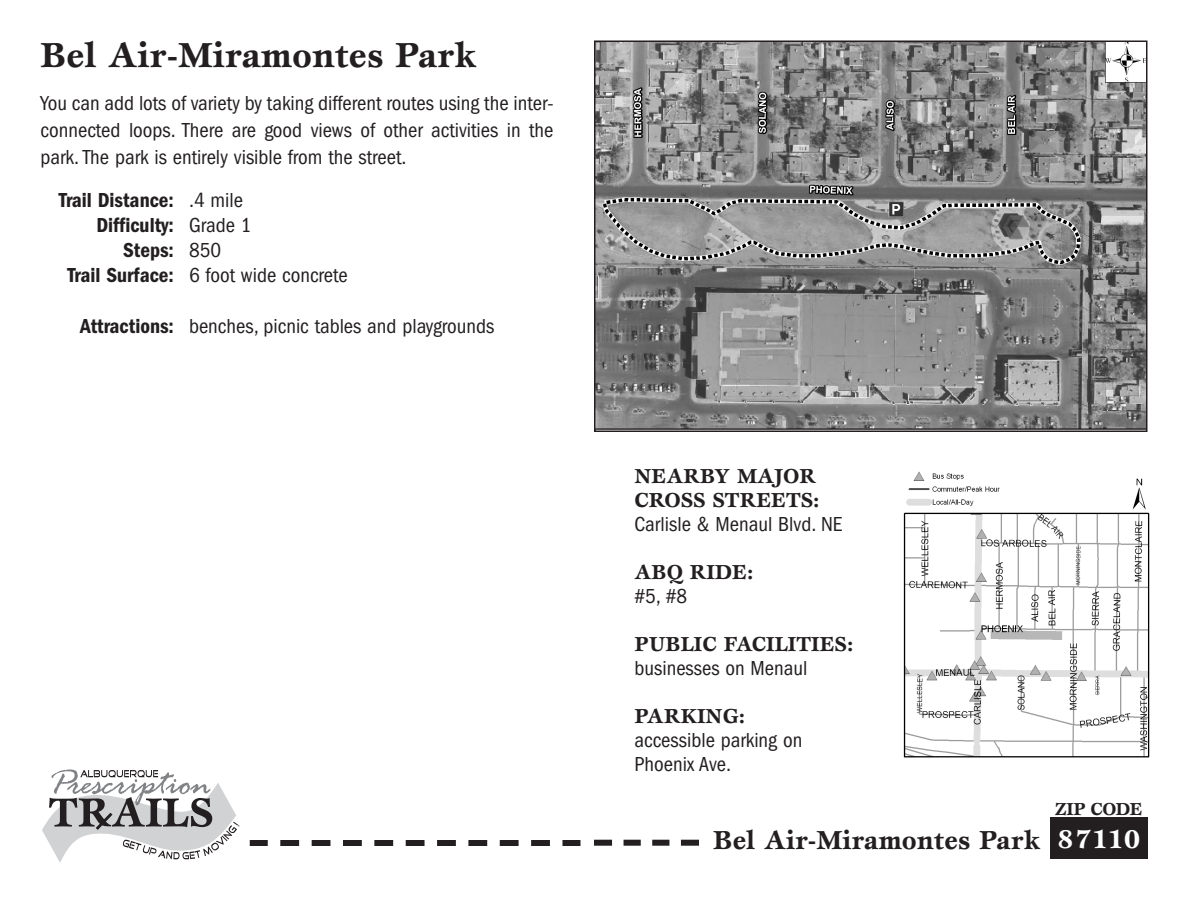
<style>
.page{position:relative;width:1188px;height:918px;background:#fff}
.page>*{position:absolute;margin:0;border:0;box-sizing:border-box;transform-origin:0 0}
.t1{font:700 36px "Esprit";color:#231f20}
.t2{font:700 27px "Esprit";color:#231f20}
.t3{font:condensed 21px/27px "Franklin Gothic";color:#231f20;text-align:justify}
.t4{font:700 21px/24px "Esprit";color:#231f20}
.t5{font:600 condensed 21px "Franklin Gothic";color:#231f20}
.t6{font:700 18px "Esprit";letter-spacing:-.03em;color:#231f20}
.s1{font-weight:400}
.s2{font-weight:600}
.s3{color:#fff}
</style>
<div class="page">
<svg style="left:280px;top:840px;width:270px;height:6px"></svg>
<div style="left:562px;top:840px;width:18px;height:6px;background:#231f20"></div>
<div style="left:250px;top:840px;width:18px;height:6px;background:#231f20"></div>
<svg style="left:42px;top:769px;width:197px;height:94px"></svg>
<svg style="left:612px;top:840px;width:69px;height:6px"></svg>
<div style="left:681px;top:840px;width:18px;height:6px;background:#231f20"></div>
<div style="left:594px;top:840px;width:18px;height:6px;background:#231f20"></div>
<img style="left:903px;top:471px;width:247px;height:287px">
<img style="left:597px;top:43px;width:547px;height:386px">
<div style="left:594px;top:40px;width:553px;height:392px;border:2px solid #231f20"></div>
<div style="left:1050px;top:818px;width:97px;height:42px;background:#231f20"></div>
<h1 class="t1" style="left:40px;top:40px;width:438px">Bel Air-Miramontes Park</h1>
<p class="t3" style="left:40px;top:91px;width:514px">You can add lots of variety by taking different routes using the inter&shy;connected loops. There are good views of other activities in the park. The park is entirely visible from the street.</p>
<p class="t5" style="left:59px;top:193px;width:186px">Trail Distance: <span class="s1">.4 mile</span></p>
<p class="t5" style="left:96px;top:218px;width:157px">Difficulty: <span class="s1">Grade 1</span></p>
<p class="t5" style="left:123px;top:243px;width:99px">Steps: <span class="s1">850</span></p>
<p class="t3" style="left:67px;top:264px;width:282px"><span class="s2">Trail Surface:</span> 6 foot wide concrete</p>
<p class="t3" style="left:80px;top:314px;width:416px"><span class="s2">Attractions:</span> benches, picnic tables and playgrounds</p>
<p class="t4" style="left:634px;top:466px;width:186px">NEARBY MAJOR<br>CROSS STREETS:</p>
<p class="t3" style="left:634px;top:513px;width:210px">Carlisle &amp; Menaul Blvd. NE</p>
<p class="t4" style="left:634px;top:562px;width:120px">ABQ RIDE:</p>
<p class="t3" style="left:634px;top:585px;width:54px">#5, #8</p>
<p class="t4" style="left:634px;top:634px;width:220px">PUBLIC FACILITIES:</p>
<p class="t3" style="left:634px;top:657px;width:174px">businesses on Menaul</p>
<p class="t4" style="left:634px;top:706px;width:112px">PARKING:</p>
<p class="t3" style="left:634px;top:730px;width:169px;line-height:24px">accessible parking on<br>Phoenix Ave.</p>
<p class="t6" style="left:1055px;top:802px;width:89px">ZIP CODE</p>
<p class="t2" style="left:713px;top:829px;width:428px">Bel Air-Miramontes Park <span class="s3">87110</span></p>
</div>
